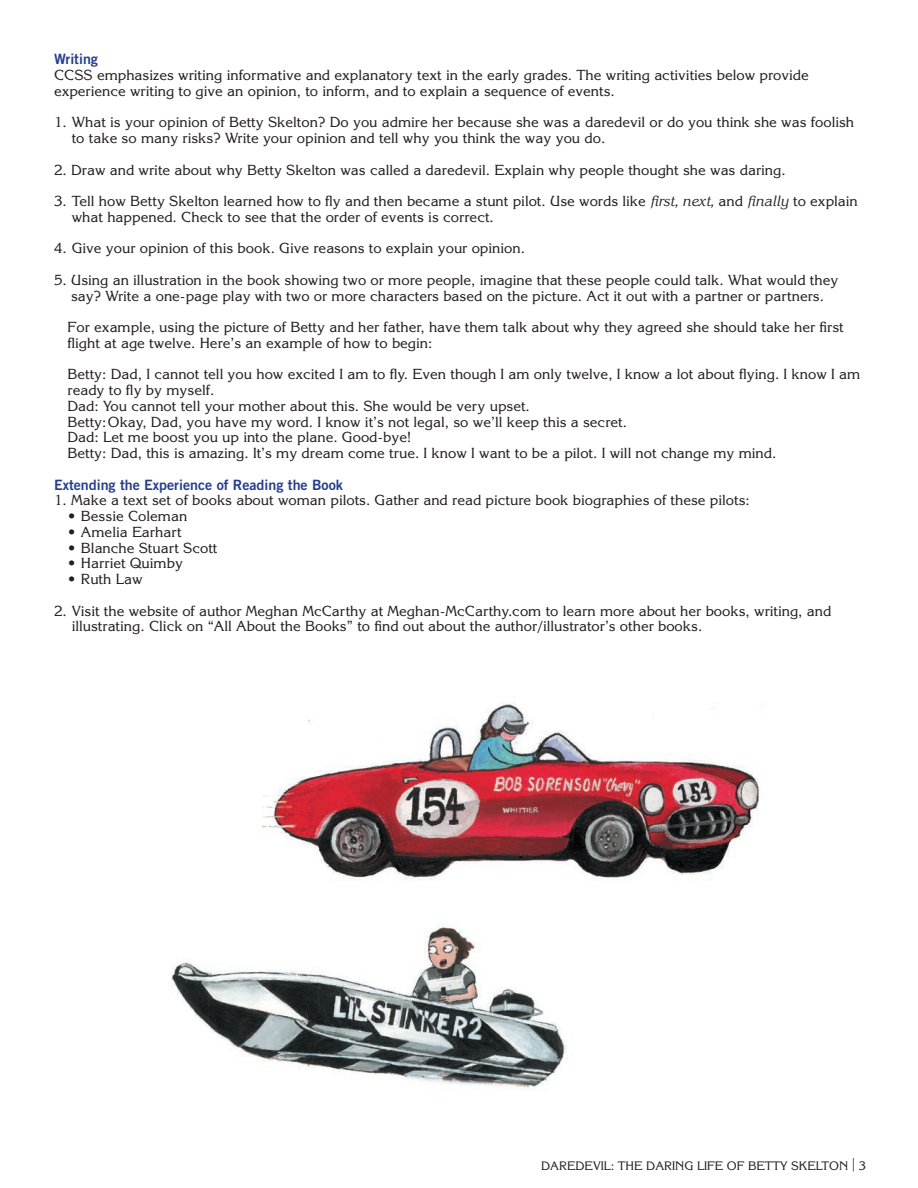
<style>
.page{position:relative;width:918px;height:1188px;background:#fff}
.page>*{position:absolute;margin:0;border:0;box-sizing:border-box;transform-origin:0 0}
.t1{font:14.25px/15.8px "Korinna Std";color:#231f20}
.t2{font:14.25px "Trade Gothic Bold Two";color:#253f8e}
.t3{font:12px "Korinna Std";color:#231f20}
.s1{font-style:italic}
.s2{font-size:13.5px}
</style>
<div class="page">
<img style="left:171px;top:927px;width:395px;height:162px">
<img style="left:262px;top:702px;width:498px;height:179px">
<p class="t2" style="left:54px;top:51px;width:46px">Writing</p>
<p class="t1" style="left:54px;top:67px;width:756px">CCSS emphasizes writing informative and explanatory text in the early grades. The writing activities below provide experience writing to give an opinion, to inform, and to explain a sequence of events.</p>
<p class="t1" style="left:72px;top:114px;width:784px;text-indent:-18px">1. What is your opinion of Betty Skelton? Do you admire her because she was a daredevil or do you think she was foolish to take so many risks? Write your opinion and tell why you think the way you do.</p>
<p class="t1" style="left:54px;top:162px;width:733px">2. Draw and write about why Betty Skelton was called a daredevil. Explain why people thought she was daring.</p>
<p class="t1" style="left:72px;top:193px;width:788px;text-indent:-18px">3. Tell how Betty Skelton learned how to fly and then became a stunt pilot. Use words like <span class="s1">first, next,</span> and <span class="s1">finally</span> to explain what happened. Check to see that the order of events is correct.</p>
<p class="t1" style="left:54px;top:240px;width:472px">4. Give your opinion of this book. Give reasons to explain your opinion.</p>
<p class="t1" style="left:54px;top:272px;width:786px;text-align:center">5. Using an illustration in the book showing two or more people, imagine that these people could talk. What would they say? Write a one-page play with two or more characters based on the picture. Act it out with a partner or partners.</p>
<p class="t1" style="left:67px;top:319px;width:778px">For example, using the picture of Betty and her father, have them talk about why they agreed she should take her first flight at age twelve. Here’s an example of how to begin:</p>
<p class="t1" style="left:67px;top:366px;width:794px">Betty: Dad, I cannot tell you how excited I am to fly. Even though I am only twelve, I know a lot about flying. I know I am ready to fly by myself.<br>Dad: You cannot tell your mother about this. She would be very upset.<br>Betty:Okay, Dad, you have my word. I know it’s not legal, so we’ll keep this a secret.<br>Dad: Let me boost you up into the plane. Good-bye!<br>Betty: Dad, this is amazing. It’s my dream come true. I know I want to be a pilot. I will not change my mind.</p>
<p class="t2" style="left:54px;top:476px;width:290px">Extending the Experience of Reading the Book</p>
<p class="t1" style="left:54px;top:492px;width:697px">1. Make a text set of books about woman pilots. Gather and read picture book biographies of these pilots:</p>
<p class="t1" style="left:67px;top:508px;width:121px">• Bessie Coleman</p>
<p class="t1" style="left:67px;top:524px;width:116px">• Amelia Earhart</p>
<p class="t1" style="left:67px;top:540px;width:152px">• Blanche Stuart Scott</p>
<p class="t1" style="left:67px;top:555px;width:117px">• Harriet Quimby</p>
<p class="t1" style="left:67px;top:571px;width:77px">• Ruth Law</p>
<p class="t1" style="left:72px;top:603px;width:761px;text-indent:-18px">2. Visit the website of author Meghan McCarthy at Meghan-McCarthy.com to learn more about her books, writing, and illustrating. Click on “All About the Books” to find out about the author/illustrator’s other books.</p>
<p class="t3" style="left:541px;top:1158px;width:174px">DAREDEVIL: The DARING LIFEOF</p>
<p class="t3" style="left:748px;top:1158px;width:120px">BETTY SKELTON <span class="s2">|</span> 3</p>
</div>
